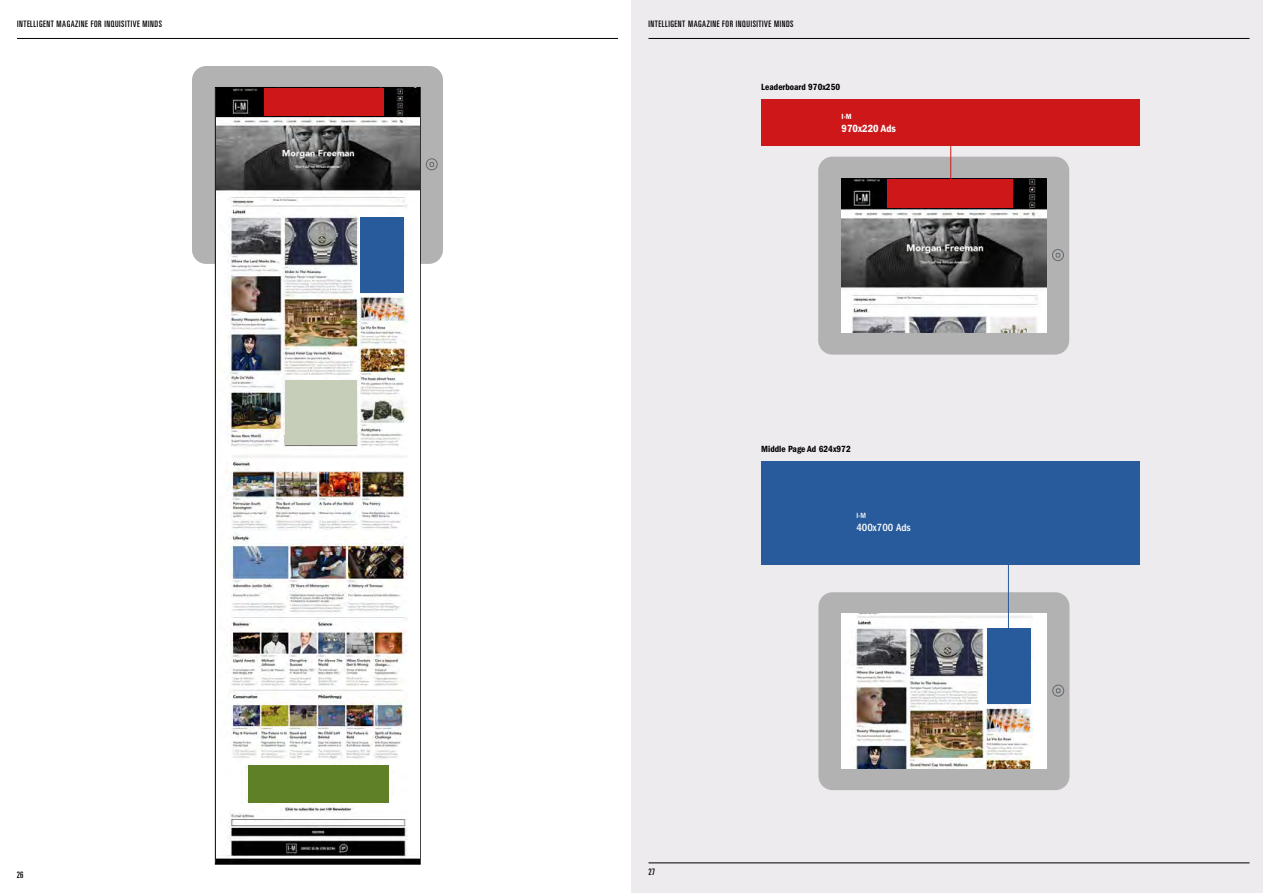
<style>
.page{position:relative;width:1263px;height:893px;background:#fff}
.page>*{position:absolute;margin:0;border:0;box-sizing:border-box;transform-origin:0 0}
.t1{font:10.8px "ITC Franklin Gothic Std Dm Cd";color:#fff}
.t2{font:500 condensed 10.8px "ITC Franklin Gothic Std";color:#fff}
.t3{font:9.3px "ITC Franklin Gothic Std Dm Cd";color:#000}
.t4{font:ultra-condensed 8.85px "Univers LT Std";letter-spacing:.06em;color:#000}
.t5{font:7.8px "ITC Franklin Gothic Std Dm Cd";color:#fff}
.t6{font:500 condensed 7.8px "ITC Franklin Gothic Std";color:#fff}
</style>
<div class="page">
<hr style="left:17px;top:38px;width:601px;height:1px;background:#000">
<div style="left:192px;top:66px;width:251px;height:198px;background:#b3b2b2;border-radius:14px"></div>
<svg style="left:426px;top:158px;width:12px;height:12px"></svg>
<div style="left:631px;top:0;width:632px;height:893px;background:#edebed"></div>
<div style="left:818px;top:157px;width:251px;height:198px;background:#b3b2b2;border-radius:14px"></div>
<svg style="left:1052px;top:249px;width:12px;height:12px"></svg>
<img style="left:841px;top:178px;width:205px;height:155px">
<div style="left:761px;top:100px;width:378px;height:46px;background:#cd1719"></div>
<hr style="left:950px;top:146px;width:1px;height:60px;background:#cd1719">
<hr style="left:648px;top:38px;width:601px;height:1px;background:#000">
<hr style="left:648px;top:863px;width:601px;height:1px;background:#000">
<div style="left:888px;top:180px;width:125px;height:28px;background:#cd1719"></div>
<img style="left:216px;top:88px;width:204px;height:775px">
<div style="left:264px;top:89px;width:120px;height:27px;background:#cd1719"></div>
<div style="left:360px;top:218px;width:44px;height:75px;background:#275b9b"></div>
<div style="left:761px;top:462px;width:378px;height:103px;background:#275b9b"></div>
<div style="left:818px;top:592px;width:251px;height:198px;background:#b3b2b2;border-radius:14px"></div>
<svg style="left:1052px;top:685px;width:12px;height:11px"></svg>
<img style="left:841px;top:614px;width:205px;height:154px">
<hr style="left:1008px;top:556px;width:1px;height:79px;background:#275b9b">
<div style="left:987px;top:628px;width:43px;height:76px;background:#275b9b"></div>
<div style="left:248px;top:765px;width:141px;height:38px;background:#608028"></div>
<div style="left:285px;top:381px;width:72px;height:64px;background:#c6cdb9"></div>
<p class="t4" style="left:17px;top:18px;width:146px">INTELLIGENT MAGAZINE FOR INQUISITIVE MINDS</p>
<p class="t4" style="left:17px;top:869px;width:8px">26</p>
<p class="t4" style="left:648px;top:18px;width:146px">INTELLIGENT MAGAZINE FOR INQUISITIVE MINDS</p>
<p class="t3" style="left:761px;top:81px;width:80px">Leaderboard 970x250</p>
<p class="t5" style="left:841px;top:112px;width:12px">I-M</p>
<p class="t1" style="left:841px;top:123px;width:56px">970x220 Ads</p>
<p class="t3" style="left:761px;top:444px;width:91px">Middle Page Ad 624x972</p>
<p class="t4" style="left:648px;top:867px;width:8px">27</p>
<p class="t6" style="left:856px;top:511px;width:11px">I-M</p>
<p class="t2" style="left:856px;top:521px;width:56px">400x700 Ads</p>
</div>
